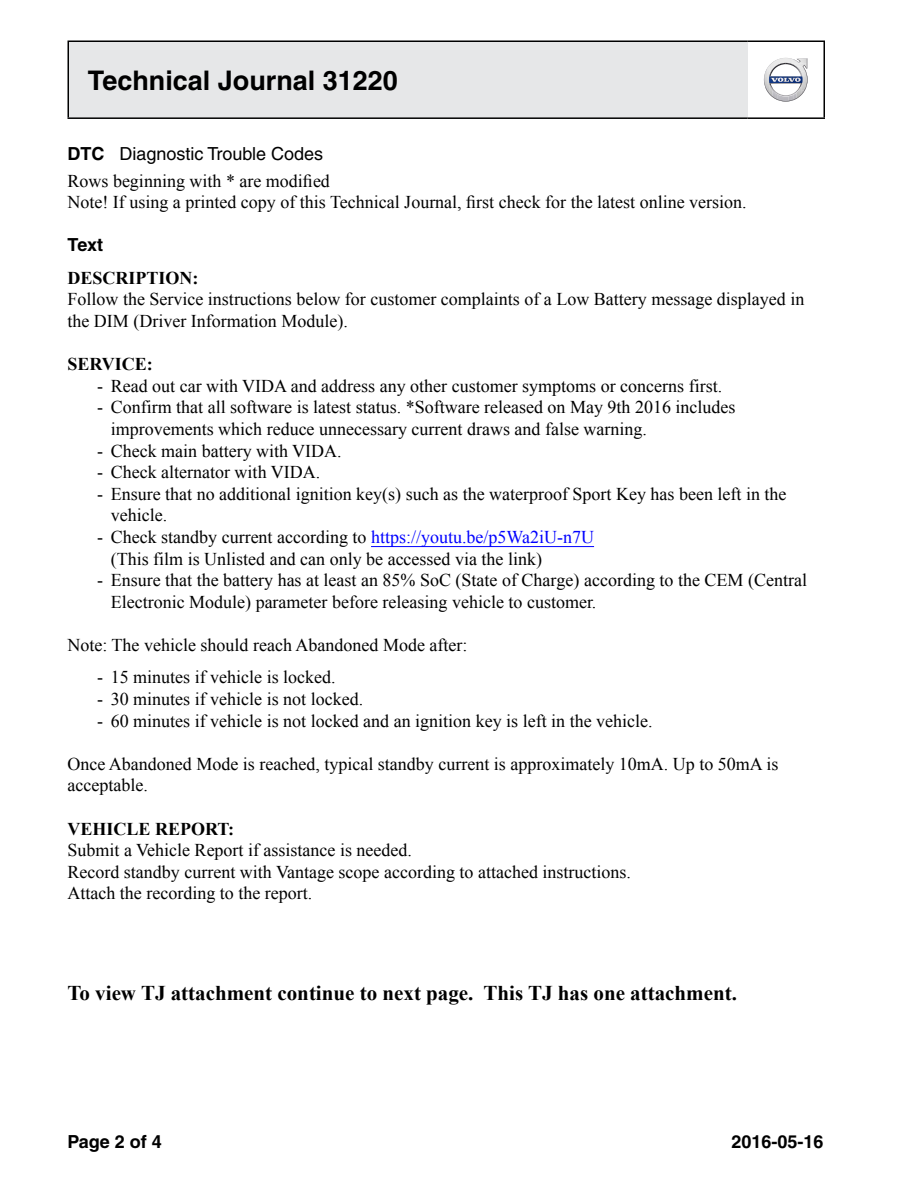
<style>
.page{position:relative;width:918px;height:1188px;background:#fff}
.page>*{position:absolute;margin:0;border:0;box-sizing:border-box;transform-origin:0 0}
.t1{font:700 27px "Helvetica";color:#000}
.t2{font:700 21px "Times New Roman";color:#000}
.t3{font:18px/21.6px "Times New Roman";color:#000}
.t4{font:700 18px "Times New Roman";color:#000}
.t5{font:18px "Helvetica";color:#000}
.t6{font:700 18px "Helvetica";color:#000}
.s1{font-weight:700}
.s2{color:#00f}
</style>
<div class="page">
<div style="left:68px;top:41px;width:679px;height:77px;background:#e6e7e8"></div>
<hr style="left:68px;top:40px;width:679px;height:2px;background:#000">
<hr style="left:68px;top:42px;width:1px;height:75px;background:#000">
<hr style="left:747px;top:40px;width:78px;height:2px;background:#000">
<hr style="left:824px;top:42px;width:1px;height:75px;background:#000">
<hr style="left:68px;top:117px;width:679px;height:2px;background:#000">
<hr style="left:747px;top:117px;width:78px;height:2px;background:#000">
<svg style="left:764px;top:58px;width:44px;height:44px"></svg>
<hr style="left:371px;top:546px;width:223px;height:1px;background:#00f">
<h1 class="t1" style="left:88px;top:64px;width:312px">Technical Journal 31220</h1>
<p class="t5" style="left:68px;top:143px;width:257px"><span class="s1">DTC</span> Diagnostic Trouble Codes</p>
<p class="t3" style="left:68px;top:170px;width:681px">Rows beginning with * are modified<br>Note! If using a printed copy of this Technical Journal, first check for the latest online version.</p>
<p class="t6" style="left:68px;top:234px;width:37px">Text</p>
<p class="t4" style="left:68px;top:265px;width:133px">DESCRIPTION:</p>
<p class="t3" style="left:68px;top:288px;width:738px">Follow the Service instructions below for customer complaints of a Low Battery message displayed in the DIM (Driver Information Module).</p>
<p class="t4" style="left:68px;top:352px;width:87px">SERVICE:</p>
<p class="t3" style="left:97px;top:375px;width:626px">- Read out car with VIDA and address any other customer symptoms or concerns first.</p>
<p class="t3" style="left:111px;top:396px;width:626px;text-indent:-13px">- Confirm that all software is latest status. *Software released on May 9th 2016 includes improvements which reduce unnecessary current draws and false warning.</p>
<p class="t3" style="left:97px;top:440px;width:246px">- Check main battery with VIDA.</p>
<p class="t3" style="left:97px;top:461px;width:225px">- Check alternator with VIDA.</p>
<p class="t3" style="left:111px;top:483px;width:677px;text-indent:-13px">- Ensure that no additional ignition key(s) such as the waterproof Sport Key has been left in the vehicle.</p>
<p class="t3" style="left:111px;top:526px;width:485px;text-indent:-13px">- Check standby current according to <span class="s2">https://youtu.be/p5Wa2iU-n7U </span>(This film is Unlisted and can only be accessed via the link)</p>
<p class="t3" style="left:111px;top:569px;width:698px;text-indent:-13px">- Ensure that the battery has at least an 85% SoC (State of Charge) according to the CEM (Central<br>Electronic Module) parameter before releasing vehicle to customer.</p>
<p class="t3" style="left:68px;top:634px;width:402px">Note: The vehicle should reach Abandoned Mode after:</p>
<p class="t3" style="left:97px;top:666px;width:240px">- 15 minutes if vehicle is locked.</p>
<p class="t3" style="left:97px;top:688px;width:267px">- 30 minutes if vehicle is not locked.</p>
<p class="t3" style="left:97px;top:710px;width:557px">- 60 minutes if vehicle is not locked and an ignition key is left in the vehicle.</p>
<p class="t3" style="left:68px;top:753px;width:712px">Once Abandoned Mode is reached, typical standby current is approximately 10mA. Up to 50mA is acceptable.</p>
<p class="t4" style="left:68px;top:816px;width:168px">VEHICLE REPORT:</p>
<p class="t3" style="left:68px;top:839px;width:565px">Submit a Vehicle Report if assistance is needed.<br>Record standby current with Vantage scope according to attached instructions.<br>Attach the recording to the report.</p>
<p class="t2" style="left:68px;top:979px;width:671px">To view TJ attachment continue to next page. This TJ has one attachment.</p>
<p class="t6" style="left:68px;top:1131px;width:96px">Page 2 of 4</p>
<p class="t6" style="left:731px;top:1131px;width:94px">2016-05-16</p>
</div>
